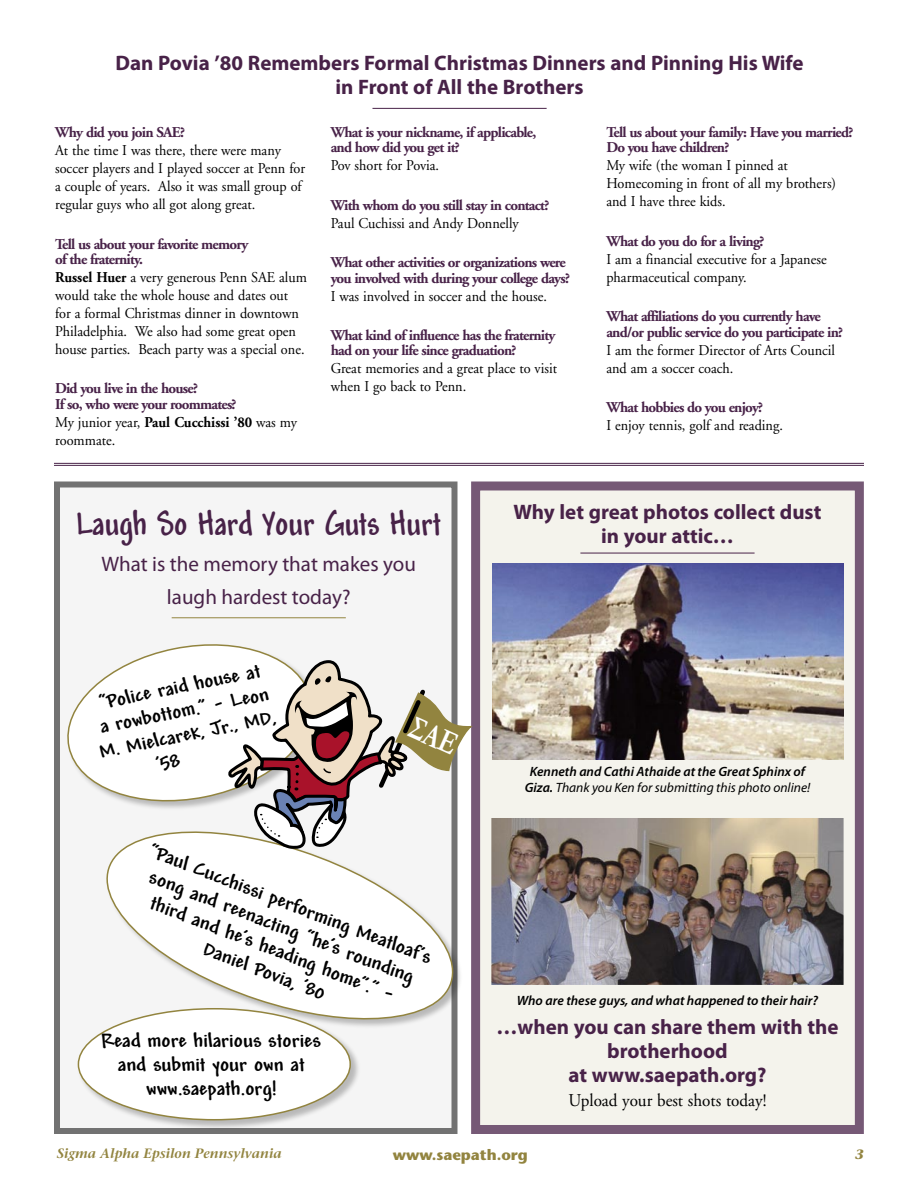
<style>
.page{position:relative;width:918px;height:1188px;background:#fff}
.page>*{position:absolute;margin:0;border:0;box-sizing:border-box;transform-origin:0 0}
._2_List_Headline{font:700 36px "Andy";color:#482248;scale:.85 1}
._2_List{font:700 21px/24px "Andy";color:#000;text-align:center}
._2_Headline{font:700 21px/24px "Myriad Pro";color:#482248;text-align:center}
._2_List_Headline-2{font:21px/33px "Myriad Pro";color:#482248;text-align:center}
._2_Frat_News_Body{font:18px "Adobe Garamond";color:#000;scale:.95 1}
._2_Frat_News_Body-2{font:15px/18px "Adobe Garamond";color:#000;scale:.95 1}
._2_Alumni_Update_Name{font:700 15px/15.1px "Adobe Garamond";letter-spacing:-.05em;color:#482248}
.t1{font:700 15px "Stone Sans";color:#92843f}
._2_Caption{font:italic 600 13.5px/16.5px "Myriad Pro";color:#000;text-align:center}
.t2{font:italic 600 13.5px "Stone Serif";color:#92843f}
.t3{font:italic 700 13.5px "Stone Serif";color:#92843f}
.s1{font-weight:700}
.s2{font-weight:400}
</style>
<div class="page">
<hr style="left:54px;top:465px;width:810px;height:1px;background:#482248">
<hr style="left:54px;top:463px;width:810px;height:1px;background:#482248">
<hr style="left:372px;top:108px;width:175px;height:1px;background:#482248">
<div style="left:476px;top:486px;width:383px;height:643px;background:#f4f3ec"></div>
<div style="left:471px;top:481px;width:393px;height:653px;border:9px solid #765976"></div>
<hr style="left:580px;top:553px;width:175px;height:1px;background:#482248">
<img style="left:492px;top:563px;width:351px;height:196px">
<div style="left:57px;top:484px;width:398px;height:647px;background:#f5f5f5"></div>
<div style="left:54px;top:481px;width:404px;height:653px;border:6px solid #727272"></div>
<hr style="left:172px;top:617px;width:174px;height:1px;background:#92843f">
<svg style="left:54px;top:623px;width:225px;height:200px"></svg>
<svg style="left:83px;top:794px;width:394px;height:262px"></svg>
<div style="left:77px;top:1007px;width:284px;height:124px;background:#000;opacity:.25"></div>
<div style="left:78px;top:1009px;width:272px;height:111px;background:#fff;border-radius:50%"></div>
<img style="left:491px;top:818px;width:353px;height:167px">
<svg style="left:155px;top:754px;width:26px;height:18px"></svg>
<svg style="left:224px;top:659px;width:256px;height:220px"></svg>
<p class="_2_Headline" style="left:116px;top:50px;width:690px">Dan Povia ’80 Remembers Formal Christmas Dinners and Pinning His Wife in Front of All the Brothers</p>
<p class="_2_Alumni_Update_Name" style="left:55px;top:125px;width:131px">Why did you join SAE?</p>
<p class="_2_Frat_News_Body-2" style="left:55px;top:142px;width:265px">At the time I was there, there were many soccer players and I played soccer at Penn for a couple of years. Also it was small group of regular guys who all got along great.</p>
<p class="_2_Alumni_Update_Name" style="left:55px;top:237px;width:195px">Tell us about your favorite memory of the fraternity.</p>
<p class="_2_Frat_News_Body-2" style="left:55px;top:268px;width:267px"><span class="s1">Russel Huer</span> a very generous Penn SAE alum would take the whole house and dates out for a formal Christmas dinner in downtown Philadelphia. We also had some great open house parties. Beach party was a special one.</p>
<p class="_2_Alumni_Update_Name" style="left:55px;top:381px;width:183px">Did you live in the house?<br>If so, who were your roommates?</p>
<p class="_2_Frat_News_Body-2" style="left:55px;top:413px;width:256px">My junior year, <span class="s1">Paul Cucchissi ’80</span> was my roommate.</p>
<p class="_2_Alumni_Update_Name" style="left:331px;top:125px;width:207px">What is your nickname, if applicable, and how did you get it?</p>
<p class="_2_Frat_News_Body-2" style="left:331px;top:157px;width:116px">Pov short for Povia.</p>
<p class="_2_Alumni_Update_Name" style="left:331px;top:198px;width:220px">With whom do you still stay in contact?</p>
<p class="_2_Frat_News_Body-2" style="left:331px;top:214px;width:199px">Paul Cuchissi and Andy Donnelly</p>
<p class="_2_Alumni_Update_Name" style="left:331px;top:255px;width:241px">What other activities or organizations were you involved with during your college days?</p>
<p class="_2_Frat_News_Body-2" style="left:331px;top:287px;width:229px">I was involved in soccer and the house.</p>
<p class="_2_Alumni_Update_Name" style="left:331px;top:328px;width:226px">What kind of influence has the fraternity had on your life since graduation?</p>
<p class="_2_Frat_News_Body-2" style="left:331px;top:360px;width:240px">Great memories and a great place to visit when I go back to Penn.</p>
<p class="_2_Alumni_Update_Name" style="left:606px;top:125px;width:249px">Tell us about your family: Have you married?<br>Do you have children?</p>
<p class="_2_Frat_News_Body-2" style="left:606px;top:157px;width:243px">My wife (the woman I pinned at<br>Homecoming in front of all my brothers) and I have three kids.</p>
<p class="_2_Alumni_Update_Name" style="left:606px;top:234px;width:160px">What do you do for a living?</p>
<p class="_2_Frat_News_Body-2" style="left:606px;top:250px;width:233px">I am a financial executive for a Japanese pharmaceutical company.</p>
<p class="_2_Alumni_Update_Name" style="left:606px;top:309px;width:238px">What affiliations do you currently have and/or public service do you participate in?</p>
<p class="_2_Frat_News_Body-2" style="left:606px;top:341px;width:242px">I am the former Director of Arts Council and am a soccer coach.</p>
<p class="_2_Alumni_Update_Name" style="left:606px;top:400px;width:158px">What hobbies do you enjoy?</p>
<p class="_2_Frat_News_Body-2" style="left:606px;top:417px;width:187px">I enjoy tennis, golf and reading.</p>
<p class="_2_List_Headline" style="left:76px;top:504px;width:431px">Laugh So Hard Your Guts Hurt</p>
<p class="_2_List_Headline-2" style="left:102px;top:548px;width:316px">What is the memory that makes you laugh hardest today?</p>
<p class="_2_List" style="left:97px;top:692px;width:165px;rotate:-11deg">“Police raid house at</p>
<p class="_2_List" style="left:98px;top:716px;width:173px;rotate:-11deg">a rowbottom.” - Leon</p>
<p class="_2_List" style="left:97px;top:740px;width:181px;rotate:-11deg">M. Mielcarek, Jr., MD,</p>
<p class="_2_List" style="left:154px;top:840px;width:303px;rotate:21deg">“Paul Cucchissi performing Meatloaf’s song and reenacting “he’s rounding third and he’s heading home”.” -<br>Daniel Povia, ’80</p>
<p class="_2_List" style="left:102px;top:1029px;width:221px">Read more hilarious stories and submit your own at www.saepath.org!</p>
<p class="_2_Headline" style="left:514px;top:499px;width:309px">Why let great photos collect dust in your attic…</p>
<p class="_2_Caption" style="left:525px;top:763px;width:287px">Kenneth and Cathi Athaide at the Great Sphinx of<br>Giza. <span class="s2">Thank you Ken for submitting this photo online!</span></p>
<p class="_2_Caption" style="left:517px;top:992px;width:303px">Who are these guys, and what happened to their hair?</p>
<p class="_2_Headline" style="left:497px;top:1014px;width:343px">…when you can share them with the brotherhood<br>at www.saepath.org?</p>
<p class="_2_Frat_News_Body" style="left:569px;top:1091px;width:210px">Upload your best shots today!</p>
<p class="t2" style="left:57px;top:1146px;width:226px">Sigma Alpha Epsilon Pennsylvania</p>
<p class="t1" style="left:393px;top:1145px;width:137px">www.saepath.org</p>
<p class="t3" style="left:855px;top:1146px;width:10px">3</p>
</div>
